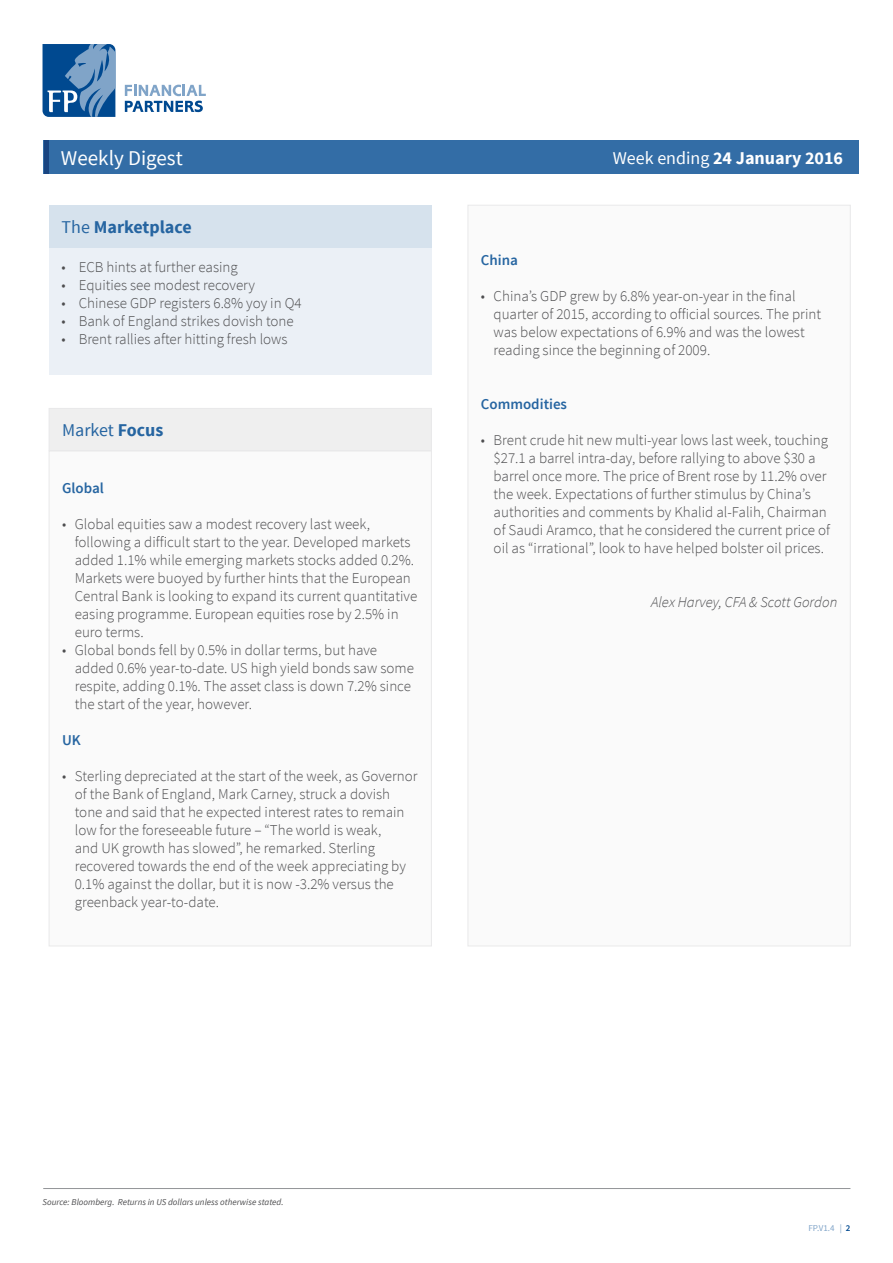
<style>
.page{position:relative;width:893px;height:1263px;background:#fff}
.page>*{position:absolute;margin:0;border:0;box-sizing:border-box;transform-origin:0 0}
.t1{font:21px "Source Sans Pro";color:#fff}
.t2{font:700 18px "Source Sans Pro";color:#fff}
.t3{font:700 18px "Source Sans Pro";color:#2665a1}
.t4{font:18px "Source Sans Pro";color:#2665a1}
.t5{font:300 15px/18px "Source Sans Pro";color:#4d4d4f}
.t6{font:italic 300 15px "Source Sans Pro";color:#4d4d4f}
.t7{font:600 15px "Source Sans Pro";color:#2665a1}
.t8{font:italic 9px "Source Sans Pro";color:#4d4d4f}
.t9{font:9px "Source Sans Pro";color:#80a4c8}
.s1{font-weight:400}
.s2{font-weight:700}
.s3{font-weight:600;color:#004990}
</style>
<div class="page">
<div style="left:44px;top:140px;width:815px;height:34px;background:#336da6"></div>
<svg style="left:125px;top:85px;width:81px;height:27px"></svg>
<svg style="left:43px;top:44px;width:72px;height:73px;background:#3e75ab"></svg>
<hr style="left:44px;top:140px;width:4px;height:34px;background:#194581">
<div style="left:49px;top:248px;width:383px;height:127px;background:#ebf0f6"></div>
<div style="left:49px;top:205px;width:383px;height:43px;background:#d6e2ed"></div>
<div style="left:49px;top:451px;width:382px;height:495px;background:#fafafa"></div>
<div style="left:49px;top:408px;width:382px;height:43px;background:#efefef"></div>
<div style="left:468px;top:205px;width:382px;height:741px;background:#fafafa"></div>
<hr style="left:43px;top:1188px;width:807px;height:1px;background:#939598">
<h1 class="t1" style="left:61px;top:145px;width:123px">Weekly Digest</h1>
<p class="t2" style="left:613px;top:146px;width:232px"><span class="s1">Week ending</span> 24 January 2016</p>
<p class="t3" style="left:62px;top:216px;width:132px"><span class="s1">The</span> Marketplace</p>
<p class="t5" style="left:62px;top:258px;width:178px">• ECB hints at further easing</p>
<p class="t5" style="left:62px;top:276px;width:195px">• Equities see modest recovery</p>
<p class="t5" style="left:62px;top:294px;width:241px">• Chinese GDP registers 6.8% yoy in Q4</p>
<p class="t5" style="left:62px;top:312px;width:234px">• Bank of England strikes dovish tone</p>
<p class="t5" style="left:62px;top:330px;width:227px">• Brent rallies after hitting fresh lows</p>
<p class="t4" style="left:62px;top:419px;width:103px">Market <span class="s2">Focus</span></p>
<p class="t7" style="left:62px;top:479px;width:43px">Global</p>
<p class="t5" style="left:75px;top:515px;width:344px;text-indent:-13px">• Global equities saw a modest recovery last week, following a difficult start to the year. Developed markets added 1.1% while emerging markets stocks added 0.2%.<br>Markets were buoyed by further hints that the European Central Bank is looking to expand its current quantitative easing programme. European equities rose by 2.5% in euro terms.</p>
<p class="t5" style="left:75px;top:641px;width:341px;text-indent:-13px">• Global bonds fell by 0.5% in dollar terms, but have added 0.6% year-to-date. US high yield bonds saw some respite, adding 0.1%. The asset class is down 7.2% since the start of the year, however.</p>
<p class="t7" style="left:62px;top:731px;width:20px">UK</p>
<p class="t5" style="left:75px;top:767px;width:344px;text-indent:-13px">• Sterling depreciated at the start of the week, as Governor of the Bank of England, Mark Carney, struck a dovish tone and said that he expected interest rates to remain low for the foreseeable future – “The world is weak,<br>and UK growth has slowed”, he remarked. Sterling recovered towards the end of the week appreciating by 0.1% against the dollar, but it is now -3.2% versus the greenback year-to-date.</p>
<p class="t7" style="left:481px;top:251px;width:39px">China</p>
<p class="t5" style="left:494px;top:287px;width:329px;text-indent:-13px">• China’s GDP grew by 6.8% year-on-year in the final quarter of 2015, according to official sources. The print was below expectations of 6.9% and was the lowest reading since the beginning of 2009.</p>
<p class="t7" style="left:481px;top:395px;width:88px">Commodities</p>
<p class="t5" style="left:494px;top:431px;width:338px;text-indent:-13px">• Brent crude hit new multi-year lows last week, touching $27.1 a barrel intra-day, before rallying to above $30 a barrel once more. The price of Brent rose by 11.2% over the week. Expectations of further stimulus by China’s authorities and comments by Khalid al-Falih, Chairman of Saudi Aramco, that he considered the current price of oil as “irrational”, look to have helped bolster oil prices.</p>
<p class="t6" style="left:651px;top:593px;width:188px">Alex Harvey, CFA &amp; Scott Gordon</p>
<p class="t8" style="left:43px;top:1196px;width:242px">Source: Bloomberg. Returns in US dollars unless otherwise stated.</p>
<p class="t9" style="left:808px;top:1223px;width:43px">FP.V1.4 | <span class="s3">2</span></p>
</div>
